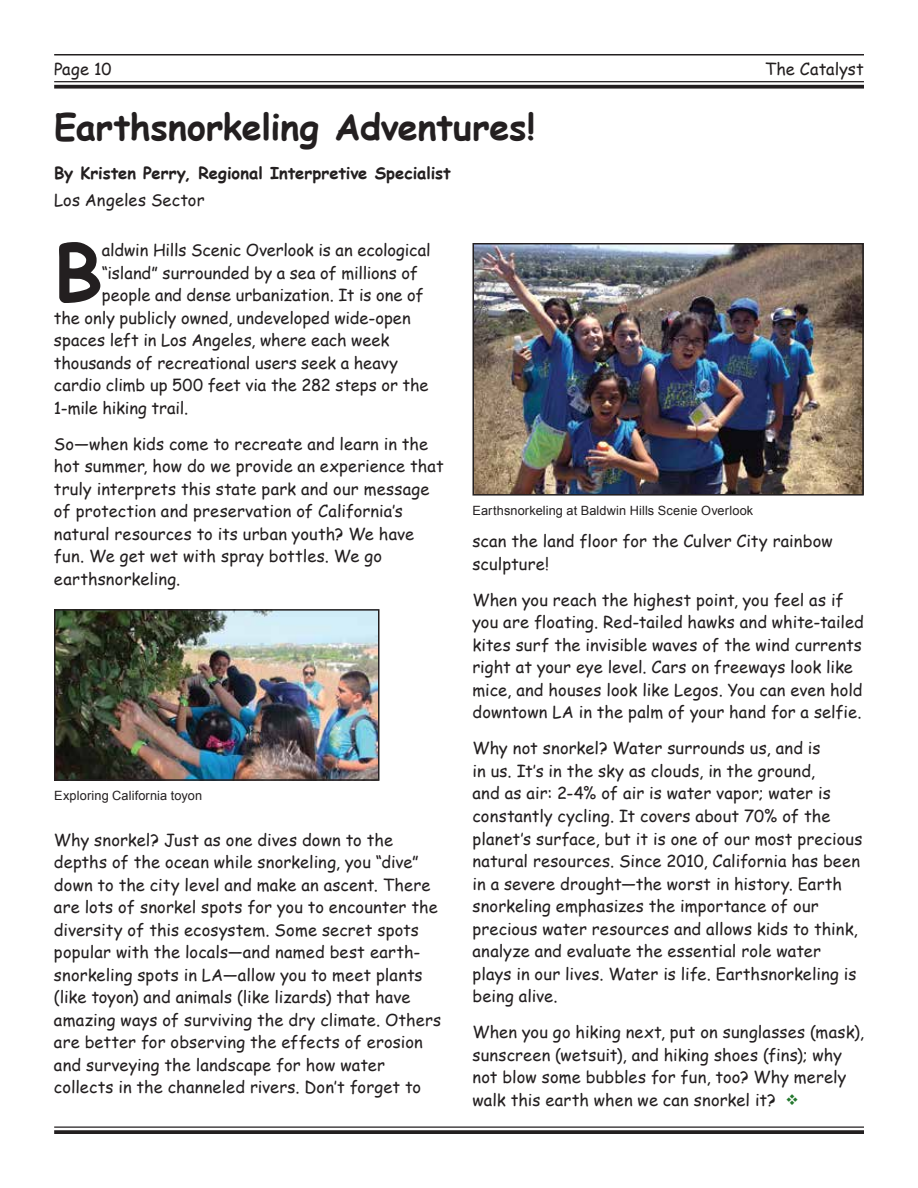
<style>
.page{position:relative;width:918px;height:1188px;background:#fff}
.page>*{position:absolute;margin:0;border:0;box-sizing:border-box;transform-origin:0 0}
.t1{font:700 77.1px "Comic Sans MS";color:#231f20}
.t2{font:700 36px "Comic Sans MS";letter-spacing:-.01em;color:#231f20}
.t3{font:16.5px/22.5px "Comic Sans MS";letter-spacing:.005em;color:#231f20}
.t4{font:700 16.5px "Comic Sans MS";color:#231f20}
.t5{font:12.75px "Arial";letter-spacing:.01em;color:#231f20}
.s1{color:#23772d}
</style>
<div class="page">
<hr style="left:54px;top:54px;width:810px;height:1px;background:#231f20">
<hr style="left:54px;top:1126px;width:810px;height:2px;background:#231f20">
<svg style="left:54px;top:1130px;width:810px;height:4px;background:#302c2d"></svg>
<hr style="left:54px;top:81px;width:810px;height:1px;background:#231f20">
<svg style="left:54px;top:85px;width:810px;height:4px;background:#3a3637"></svg>
<img style="left:475px;top:246px;width:386px;height:247px">
<div style="left:472px;top:243px;width:392px;height:253px;border:2px solid #231f20"></div>
<img style="left:57px;top:612px;width:320px;height:166px">
<div style="left:54px;top:609px;width:326px;height:172px;border:2px solid #231f20"></div>
<p class="t3" style="left:54px;top:57px;width:59px">Page 10</p>
<p class="t3" style="left:765px;top:57px;width:101px">The Catalyst</p>
<h2 class="t2" style="left:54px;top:100px;width:483px">Earthsnorkeling Adventures!</h2>
<p class="t4" style="left:54px;top:161px;width:398px">By Kristen Perry, Regional Interpretive Specialist</p>
<p class="t3" style="left:54px;top:188px;width:152px">Los Angeles Sector</p>
<h1 class="t1" style="left:54px;top:216px;width:50px">B</h1>
<p class="t3" style="left:102px;top:238px;width:330px">aldwin Hills Scenic Overlook is an ecological</p>
<p class="t3" style="left:102px;top:261px;width:318px">“island” surrounded by a sea of millions of</p>
<p class="t3" style="left:102px;top:283px;width:324px">people and dense urbanization. It is one of</p>
<p class="t3" style="left:54px;top:306px;width:358px">the only publicly owned, undeveloped wide-open</p>
<p class="t3" style="left:54px;top:328px;width:337px">spaces left in Los Angeles, where each week</p>
<p class="t3" style="left:54px;top:351px;width:346px">thousands of recreational users seek a heavy</p>
<p class="t3" style="left:54px;top:373px;width:376px">cardio climb up 500 feet via the 282 steps or the</p>
<p class="t3" style="left:54px;top:396px;width:136px">1-mile hiking trail.</p>
<p class="t3" style="left:54px;top:432px;width:391px">So—when kids come to recreate and learn in the hot summer, how do we provide an experience that truly interprets this state park and our message of protection and preservation of California’s natural resources to its urban youth? We have fun. We get wet with spray bottles. We go earthsnorkeling.</p>
<p class="t5" style="left:472px;top:502px;width:282px">Earthsnorkeling at Baldwin Hills Scenie Overlook</p>
<p class="t3" style="left:472px;top:530px;width:362px">scan the land floor for the Culver City rainbow sculpture!</p>
<p class="t3" style="left:472px;top:588px;width:393px">When you reach the highest point, you feel as if you are floating. Red-tailed hawks and white-tailed kites surf the invisible waves of the wind currents right at your eye level. Cars on freeways look like mice, and houses look like Legos. You can even hold downtown LA in the palm of your hand for a selfie.</p>
<p class="t3" style="left:472px;top:737px;width:392px">Why not snorkel? Water surrounds us, and is<br>in us. It’s in the sky as clouds, in the ground,<br>and as air: 2-4% of air is water vapor; water is constantly cycling. It covers about 70% of the planet’s surface, but it is one of our most precious natural resources. Since 2010, California has been in a severe drought—the worst in history. Earth snorkeling emphasizes the importance of our precious water resources and allows kids to think, analyze and evaluate the essential role water plays in our lives. Water is life. Earthsnorkeling is being alive.</p>
<p class="t3" style="left:472px;top:1020px;width:393px">When you go hiking next, put on sunglasses (mask), sunscreen (wetsuit), and hiking shoes (fins); why not blow some bubbles for fun, too? Why merely walk this earth when we can snorkel it? <span class="s1">❖</span></p>
<p class="t5" style="left:54px;top:787px;width:149px">Exploring California toyon</p>
<p class="t3" style="left:54px;top:828px;width:389px">Why snorkel? Just as one dives down to the depths of the ocean while snorkeling, you “dive” down to the city level and make an ascent. There are lots of snorkel spots for you to encounter the diversity of this ecosystem. Some secret spots popular with the locals—and named best earth&shy;snorkeling spots in LA—allow you to meet plants (like toyon) and animals (like lizards) that have amazing ways of surviving the dry climate. Others are better for observing the effects of erosion and surveying the landscape for how water collects in the channeled rivers. Don’t forget to</p>
</div>
